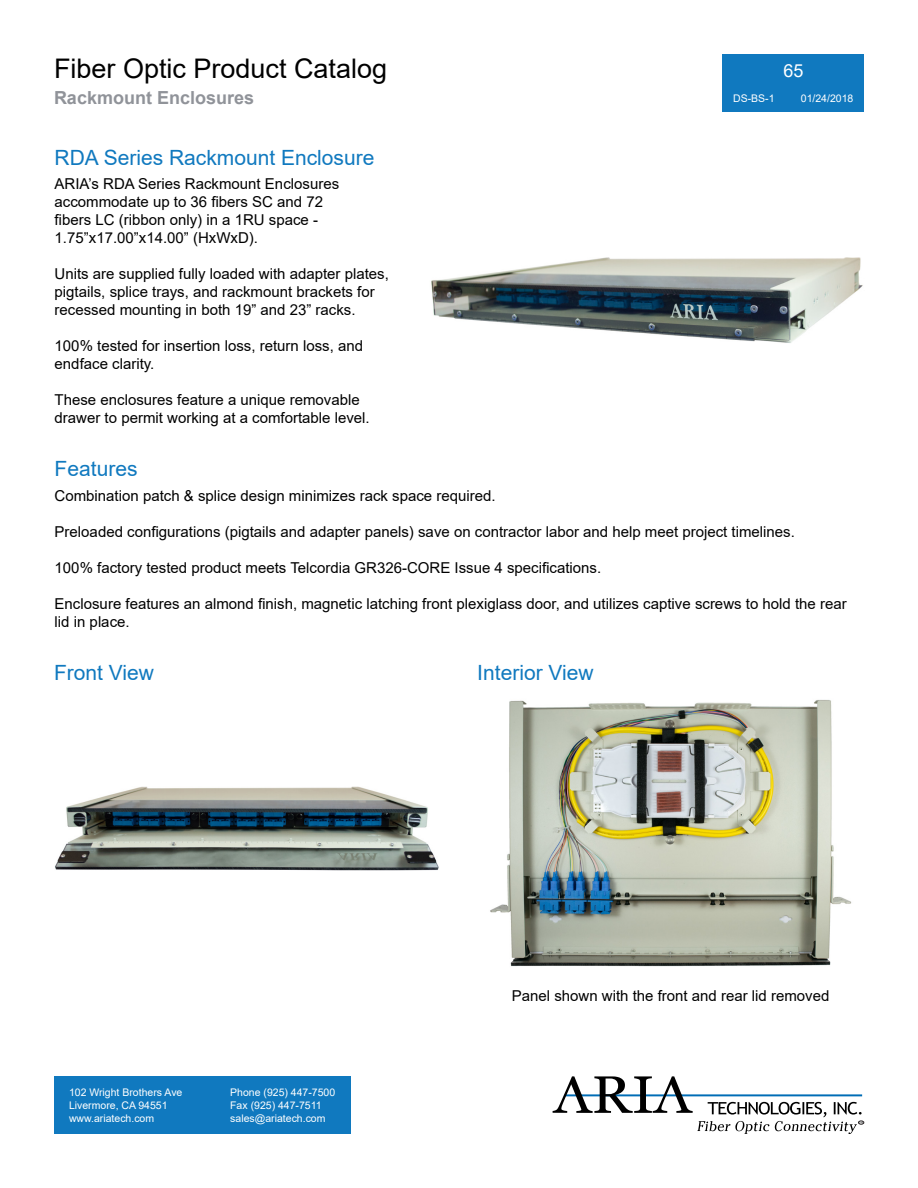
<style>
.page{position:relative;width:918px;height:1188px;background:#fff}
.page>*{position:absolute;margin:0;border:0;box-sizing:border-box;transform-origin:0 0}
.t1{font:27px "Arial";color:#000}
.t2{font:21px "Arial";color:#1079bf}
.t3{font:700 18px "Arial";color:#909399}
.t4{font:18px "Arial";color:#fff}
.t5{font:15px/18px "Arial";color:#000}
.t6{font:10.5px/12.6px "Arial";color:#fff}
</style>
<div class="page">
<svg style="left:553px;top:1076px;width:311px;height:58px"></svg>
<div style="left:54px;top:1076px;width:297px;height:58px;background:#1079bf"></div>
<div style="left:723px;top:54px;width:141px;height:58px;background:#1079bf"></div>
<img style="left:431px;top:258px;width:432px;height:85px">
<img style="left:55px;top:786px;width:384px;height:84px">
<img style="left:490px;top:700px;width:362px;height:267px">
<h1 class="t1" style="left:54px;top:50px;width:335px">Fiber Optic Product Catalog</h1>
<p class="t3" style="left:54px;top:85px;width:202px">Rackmount Enclosures</p>
<p class="t6" style="left:733px;top:92px;width:43px">DS-BS-1</p>
<p class="t6" style="left:801px;top:92px;width:54px">01/24/2018</p>
<p class="t4" style="left:783px;top:58px;width:22px">65</p>
<h2 class="t2" style="left:55px;top:143px;width:321px">RDA Series Rackmount Enclosure</h2>
<p class="t5" style="left:55px;top:175px;width:286px">ARIA’s RDA Series Rackmount Enclosures accommodate up to 36 fibers SC and 72 fibers LC (ribbon only) in a 1RU space - 1.75”x17.00”x14.00” (HxWxD).</p>
<p class="t5" style="left:55px;top:265px;width:336px">Units are supplied fully loaded with adapter plates, pigtails, splice trays, and rackmount brackets for recessed mounting in both 19” and 23” racks.</p>
<p class="t5" style="left:55px;top:337px;width:310px">100% tested for insertion loss, return loss, and endface clarity.</p>
<p class="t5" style="left:55px;top:391px;width:317px">These enclosures feature a unique removable drawer to permit working at a comfortable level.</p>
<h2 class="t2" style="left:55px;top:454px;width:84px">Features</h2>
<p class="t5" style="left:55px;top:486px;width:442px">Combination patch &amp; splice design minimizes rack space required.</p>
<p class="t5" style="left:55px;top:522px;width:742px">Preloaded configurations (pigtails and adapter panels) save on contractor labor and help meet project timelines.</p>
<p class="t5" style="left:55px;top:558px;width:548px">100% factory tested product meets Telcordia GR326-CORE Issue 4 specifications.</p>
<p class="t5" style="left:55px;top:594px;width:794px">Enclosure features an almond finish, magnetic latching front plexiglass door, and utilizes captive screws to hold the rear lid in place.</p>
<h2 class="t2" style="left:54px;top:658px;width:101px">Front View</h2>
<p class="t6" style="left:69px;top:1086px;width:115px">102 Wright Brothers Ave<br>Livermore, CA 94551 www.ariatech.com</p>
<p class="t6" style="left:230px;top:1086px;width:107px">Phone (925) 447-7500<br>Fax (925) 447-7511 sales@ariatech.com</p>
<h2 class="t2" style="left:477px;top:658px;width:118px">Interior View</h2>
<p class="t5" style="left:512px;top:986px;width:319px">Panel shown with the front and rear lid removed</p>
</div>
